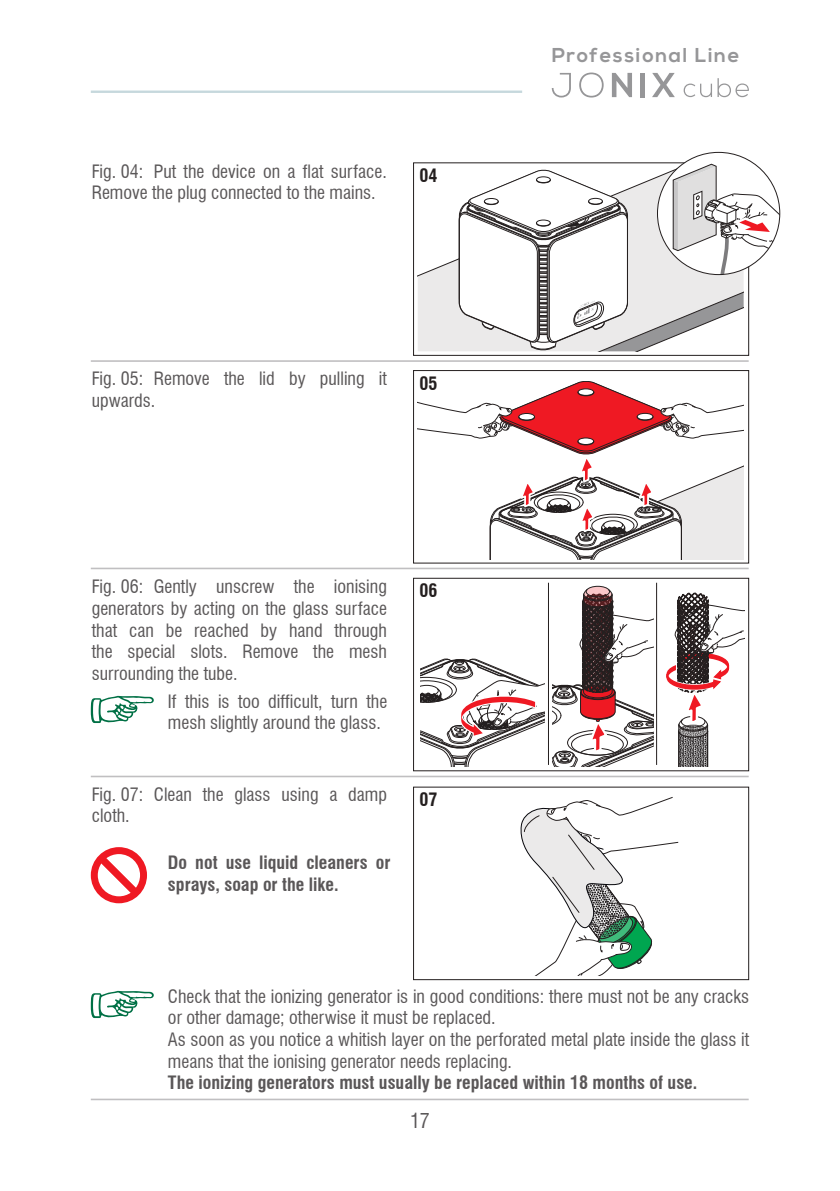
<style>
.page{position:relative;width:840px;height:1191px;background:#fff}
.page>*{position:absolute;margin:0;border:0;box-sizing:border-box;transform-origin:0 0}
.t1{font:700 20px "Nexa";letter-spacing:.08em;color:#969698}
.t2{font:condensed 20px "Swiss 721 BT";color:#5a5758}
.t3{font:condensed 18px/21.6px "Swiss 721 BT";color:#5a5758}
.t4{font:700 condensed 18px/21.6px "Swiss 721 BT";color:#5a5758}
.t5{font:700 condensed 18px "Swiss 721 BT";color:#241f1f}
</style>
<div class="page">
<hr style="left:91px;top:91px;width:431px;height:2px;background:#c6d8dd">
<div style="left:413px;top:370px;width:335px;height:193px;border:1px solid #241f1f"></div>
<svg style="left:417px;top:381px;width:326px;height:178px"></svg>
<hr style="left:91px;top:567px;width:657px;height:2px;background:#c0bfc1">
<div style="left:413px;top:162px;width:335px;height:194px;border:1px solid #241f1f"></div>
<svg style="left:417px;top:258px;width:41px;height:93px;background:#eae9e9"></svg>
<hr style="left:91px;top:360px;width:657px;height:2px;background:#c0bfc1">
<div style="left:657px;top:152px;width:122px;height:122px;background:#fff;border-radius:50%"></div>
<svg style="left:458px;top:164px;width:321px;height:187px"></svg>
<hr style="left:91px;top:775px;width:657px;height:2px;background:#c0bfc1">
<div style="left:413px;top:578px;width:335px;height:193px;border:1px solid #241f1f"></div>
<svg style="left:420px;top:658px;width:124px;height:109px"></svg>
<svg style="left:552px;top:586px;width:101px;height:181px"></svg>
<hr style="left:547px;top:583px;width:1px;height:182px;background:#241f1f">
<hr style="left:655px;top:583px;width:1px;height:182px;background:#241f1f">
<svg style="left:666px;top:592px;width:78px;height:174px"></svg>
<div style="left:413px;top:786px;width:335px;height:194px;border:1px solid #241f1f"></div>
<svg style="left:520px;top:797px;width:159px;height:178px"></svg>
<hr style="left:91px;top:1098px;width:657px;height:2px;background:#c0bfc1">
<svg style="left:551px;top:73px;width:19px;height:24px"></svg>
<svg style="left:579px;top:73px;width:24px;height:25px"></svg>
<svg style="left:611px;top:73px;width:20px;height:24px"></svg>
<hr style="left:640px;top:73px;width:4px;height:24px;background:#969698">
<svg style="left:652px;top:73px;width:22px;height:24px"></svg>
<svg style="left:683px;top:84px;width:28px;height:13px"></svg>
<svg style="left:717px;top:78px;width:32px;height:19px"></svg>
<svg style="left:91px;top:695px;width:63px;height:28px"></svg>
<div style="left:91px;top:847px;width:56px;height:56px;background:#ef1923;border-radius:50%"></div>
<svg style="left:98px;top:854px;width:42px;height:42px"></svg>
<svg style="left:91px;top:990px;width:63px;height:28px"></svg>
<p class="t3" style="left:92px;top:160px;width:296px">Fig. 04: Put the device on a flat surface.<br>Remove the plug connected to the mains.</p>
<p class="t5" style="left:419px;top:165px;width:19px">04</p>
<p class="t3" style="left:92px;top:368px;width:296px">Fig. 05: Remove the lid by pulling it upwards.</p>
<p class="t5" style="left:419px;top:372px;width:19px">05</p>
<p class="t3" style="left:92px;top:576px;width:296px;text-align:justify">Fig. 06: Gently unscrew the ionising generators by acting on the glass surface that can be reached by hand through the special slots. Remove the mesh surrounding the tube.</p>
<p class="t3" style="left:168px;top:690px;width:221px">If this is too difficult, turn the mesh slightly around the glass.</p>
<p class="t3" style="left:92px;top:783px;width:296px">Fig. 07: Clean the glass using a damp cloth.</p>
<p class="t4" style="left:168px;top:852px;width:224px">Do not use liquid cleaners or sprays, soap or the like.</p>
<p class="t5" style="left:419px;top:580px;width:19px">06</p>
<p class="t5" style="left:419px;top:789px;width:19px">07</p>
<p class="t1" style="left:551px;top:43px;width:189px">Professional Line</p>
<p class="t3" style="left:168px;top:985px;width:582px">Check that the ionizing generator is in good conditions: there must not be any cracks or other damage; otherwise it must be replaced.<br>As soon as you notice a whitish layer on the perforated metal plate inside the glass it means that the ionising generator needs replacing.</p>
<p class="t4" style="left:168px;top:1072px;width:530px">The ionizing generators must usually be replaced within 18 months of use.</p>
<p class="t2" style="left:410px;top:1108px;width:21px">17</p>
</div>
